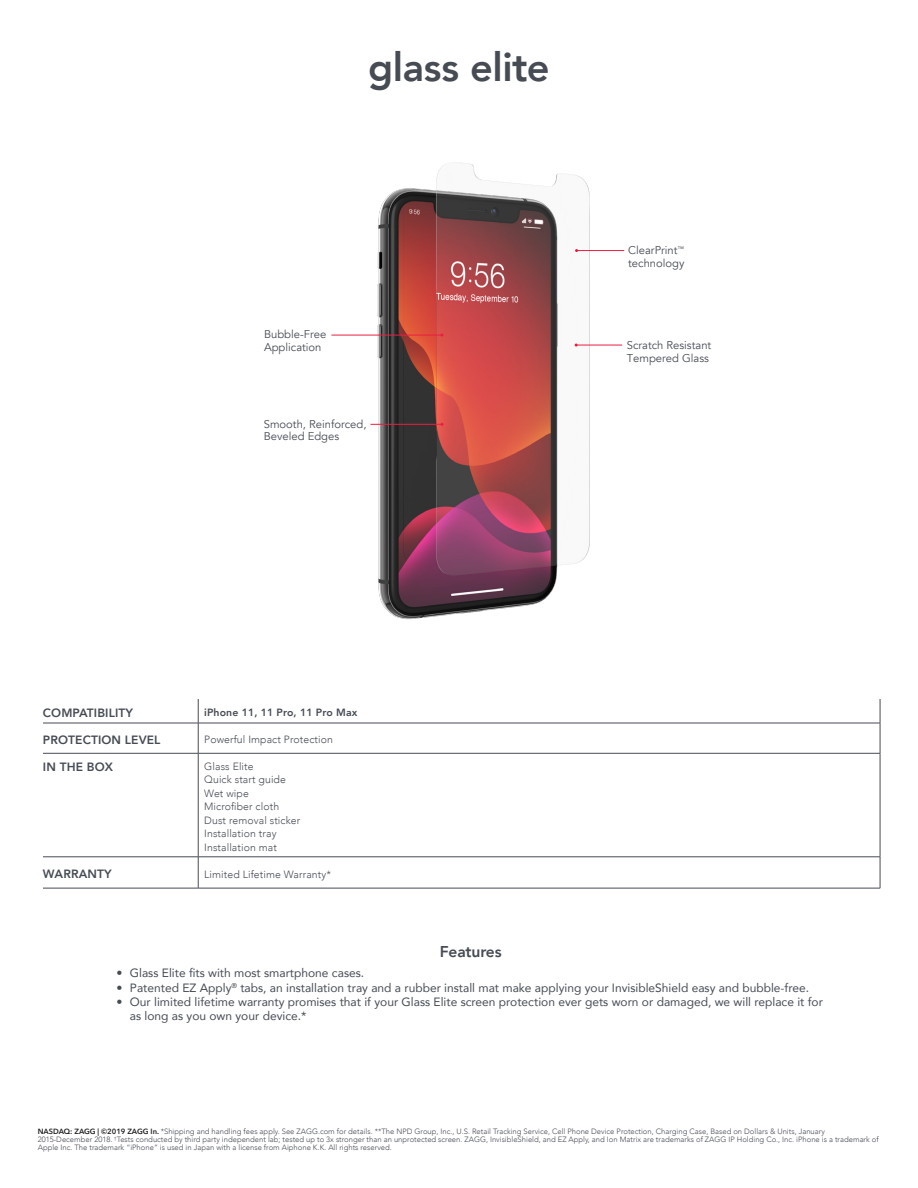
<style>
.page{position:relative;width:918px;height:1188px;background:#fff}
.page>*{position:absolute;margin:0;border:0;box-sizing:border-box;transform-origin:0 0}
.Product_Title_Center{font:800 39.75px "Avenir";letter-spacing:-.01em;color:#464b54}
.t1{font:800 15.6px "Avenir";letter-spacing:-.01em;color:#464b54}
.Bullted_Features_Key{font:12px/14.2px "Avenir";color:#464b54}
.t2{font:800 12px "Avenir";letter-spacing:.01em;color:#464b54}
.Body{font:11.25px/12.8px "Avenir";color:#464b54}
.t3{font:300 10.5px "Avenir";letter-spacing:.01em;color:#464b54}
.t4{font:800 10.5px "Avenir";letter-spacing:.01em;color:#464b54}
.Legal_Black{font:300 7.65px/7.8px "Avenir";color:#464b54}
.s1{font-family:"Avenir Next LT Pro";font-weight:600;font-size:7.5px;color:#231f20}
</style>
<div class="page">
<img style="left:355px;top:162px;width:246px;height:458px">
<hr style="left:577px;top:250px;width:47px;height:1px;background:#eb1e41">
<hr style="left:576px;top:345px;width:46px;height:1px;background:#eb1e41">
<svg style="left:198px;top:699px;width:1px;height:24px"></svg>
<svg style="left:880px;top:699px;width:1px;height:24px"></svg>
<hr style="left:43px;top:723px;width:155px;height:1px;background:#464b54">
<hr style="left:198px;top:723px;width:682px;height:1px;background:#464b54">
<hr style="left:198px;top:723px;width:1px;height:30px;background:#464b54">
<hr style="left:880px;top:723px;width:1px;height:30px;background:#464b54">
<hr style="left:43px;top:753px;width:155px;height:1px;background:#464b54">
<hr style="left:198px;top:753px;width:682px;height:1px;background:#464b54">
<hr style="left:198px;top:753px;width:1px;height:104px;background:#464b54">
<hr style="left:880px;top:753px;width:1px;height:104px;background:#464b54">
<hr style="left:43px;top:857px;width:155px;height:1px;background:#464b54">
<hr style="left:198px;top:857px;width:682px;height:1px;background:#464b54">
<hr style="left:198px;top:857px;width:1px;height:31px;background:#464b54">
<hr style="left:880px;top:857px;width:1px;height:31px;background:#464b54">
<hr style="left:43px;top:888px;width:155px;height:1px;background:#464b54">
<hr style="left:198px;top:888px;width:682px;height:1px;background:#464b54">
<hr style="left:331px;top:335px;width:111px;height:1px;background:#eb1e41">
<hr style="left:370px;top:424px;width:72px;height:1px;background:#eb1e41">
<p class="Product_Title_Center" style="left:368px;top:36px;width:183px">glass elite</p>
<p class="Body" style="left:264px;top:328px;width:64px">Bubble-Free<br>Application</p>
<p class="Body" style="left:264px;top:417px;width:104px">Smooth, Reinforced,</p>
<p class="Body" style="left:264px;top:430px;width:77px">Beveled Edges</p>
<p class="Body" style="left:628px;top:244px;width:58px">ClearPrint<sup>™ </sup>technology</p>
<p class="Body" style="left:627px;top:339px;width:86px">Scratch Resistant</p>
<p class="Body" style="left:627px;top:351px;width:84px">Tempered Glass</p>
<p class="t2" style="left:43px;top:703px;width:92px">COMPATIBILITY</p>
<p class="t4" style="left:204px;top:704px;width:155px">iPhone 11, 11 Pro, 11 Pro Max</p>
<p class="t2" style="left:43px;top:731px;width:119px">PROTECTION LEVEL</p>
<p class="t3" style="left:204px;top:734px;width:130px">Powerful Impact Protection</p>
<p class="t2" style="left:43px;top:758px;width:72px">IN THE BOX</p>
<p class="t3" style="left:204px;top:760px;width:51px">Glass Elite</p>
<p class="t3" style="left:204px;top:773px;width:83px">Quick start guide</p>
<p class="t3" style="left:204px;top:787px;width:46px">Wet wipe</p>
<p class="t3" style="left:204px;top:800px;width:77px">Microfiber cloth</p>
<p class="t3" style="left:204px;top:814px;width:98px">Dust removal sticker</p>
<p class="t3" style="left:204px;top:827px;width:74px">Installation tray</p>
<p class="t3" style="left:204px;top:841px;width:74px">Installation mat</p>
<p class="t2" style="left:43px;top:865px;width:70px">WARRANTY</p>
<p class="t3" style="left:204px;top:868px;width:128px">Limited Lifetime Warranty*</p>
<p class="t1" style="left:440px;top:939px;width:63px">Features</p>
<p class="Bullted_Features_Key" style="left:116px;top:966px;width:249px">• Glass Elite fits with most smartphone cases.</p>
<p class="Bullted_Features_Key" style="left:116px;top:980px;width:694px">• Patented EZ Apply<sup>®</sup> tabs, an installation tray and a rubber install mat make applying your InvisibleShield easy and bubble-free.</p>
<p class="Bullted_Features_Key" style="left:130px;top:994px;width:695px;text-indent:-14px">• Our limited lifetime warranty promises that if your Glass Elite screen protection ever gets worn or damaged, we will replace it for as long as you own your device.*</p>
<p class="Legal_Black" style="left:38px;top:1128px;width:842px"><span class="s1">NASDAQ: ZAGG | ©2019 ZAGG In.</span> *Shipping and handling fees apply. See ZAGG.com for details. **The NPD Group, Inc., U.S. Retail Tracking Service, Cell Phone Device Protection, Charging Case, Based on Dollars &amp; Units, January<br>2015-December 2018. <sup>†</sup>Tests conducted by third party independent lab; tested up to 3x stronger than an unprotected screen. ZAGG, InvisibleShield, and EZ Apply, and Ion Matrix are trademarks of ZAGG IP Holding Co., Inc. iPhone is a trademark of<br>Apple Inc. The trademark “iPhone” is used in Japan with a license from Aiphone K.K. All rights reserved.</p>
</div>
